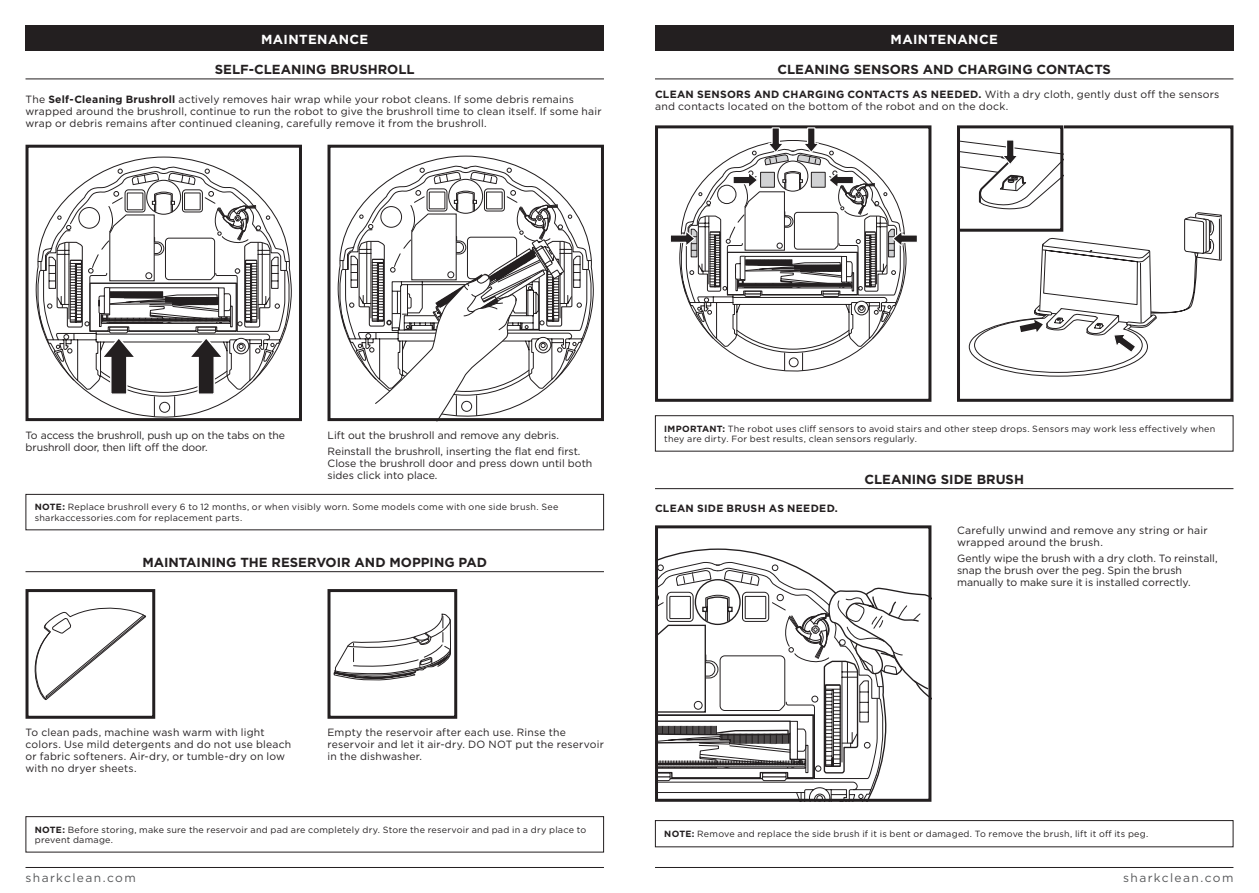
<style>
.page{position:relative;width:1259px;height:893px;background:#fff}
.page>*{position:absolute;margin:0;border:0;box-sizing:border-box;transform-origin:0 0}
.t1{font:700 13.2px "Gotham";color:#231f20}
.t2{font:700 13.2px "Gotham";letter-spacing:.03em;color:#fff}
.t3{font:12px "Gotham";letter-spacing:.115em;color:#57585a}
.t4{font:10.5px/12px "Gotham";letter-spacing:.015em;color:#231f20}
.t5{font:10.5px/12px "Gotham";letter-spacing:-.01em;color:#231f20}
.t6{font:700 10.5px "Gotham";letter-spacing:.025em;color:#231f20}
.t7{font:9px/10.5px "Gotham";letter-spacing:.025em;color:#231f20}
.s1{font-weight:700}
</style>
<div class="page">
<hr style="left:655px;top:867px;width:578px;height:1px;background:#231f20">
<hr style="left:26px;top:867px;width:578px;height:1px;background:#231f20">
<hr style="left:26px;top:79px;width:578px;height:1px;background:#231f20">
<hr style="left:26px;top:571px;width:578px;height:1px;background:#231f20">
<div style="left:26px;top:26px;width:578px;height:25px;background:#231f20"></div>
<svg style="left:338px;top:156px;width:256px;height:160px"></svg>
<svg style="left:339px;top:165px;width:252px;height:252px"></svg>
<div style="left:327px;top:145px;width:277px;height:276px;border:3px solid #231f20"></div>
<svg style="left:36px;top:157px;width:256px;height:160px"></svg>
<div style="left:26px;top:145px;width:276px;height:276px;border:3px solid #231f20"></div>
<svg style="left:38px;top:166px;width:251px;height:251px"></svg>
<div style="left:26px;top:494px;width:578px;height:36px;border:1px solid #231f20"></div>
<div style="left:26px;top:816px;width:578px;height:36px;border:1px solid #231f20"></div>
<svg style="left:35px;top:608px;width:111px;height:92px"></svg>
<div style="left:26px;top:589px;width:129px;height:130px;border:3px solid #231f20"></div>
<svg style="left:334px;top:614px;width:117px;height:66px"></svg>
<div style="left:327px;top:589px;width:130px;height:130px;border:3px solid #231f20"></div>
<hr style="left:655px;top:79px;width:578px;height:1px;background:#231f20">
<hr style="left:655px;top:488px;width:578px;height:1px;background:#231f20">
<div style="left:655px;top:26px;width:578px;height:25px;background:#231f20"></div>
<svg style="left:659px;top:548px;width:125px;height:13px"></svg>
<svg style="left:659px;top:561px;width:268px;height:237px"></svg>
<div style="left:655px;top:525px;width:276px;height:277px;border:3px solid #231f20"></div>
<div style="left:655px;top:820px;width:578px;height:27px;border:1px solid #231f20"></div>
<div style="left:655px;top:415px;width:578px;height:36px;border:1px solid #231f20"></div>
<div style="left:655px;top:125px;width:276px;height:277px;border:3px solid #231f20"></div>
<svg style="left:669px;top:126px;width:250px;height:245px"></svg>
<div style="left:957px;top:125px;width:276px;height:277px;border:3px solid #231f20"></div>
<svg style="left:957px;top:125px;width:264px;height:251px"></svg>
<p class="t2" style="left:261px;top:30px;width:109px">MAINTENANCE</p>
<p class="t2" style="left:890px;top:30px;width:109px">MAINTENANCE</p>
<p class="t1" style="left:215px;top:61px;width:201px">SELF-CLEANING BRUSHROLL</p>
<p class="t1" style="left:777px;top:61px;width:335px">CLEANING SENSORS AND CHARGING CONTACTS</p>
<p class="t4" style="left:26px;top:93px;width:577px">The <span class="s1">Self-Cleaning Brushroll</span> actively removes hair wrap while your robot cleans. If some debris remains wrapped around the brushroll, continue to run the robot to give the brushroll time to clean itself. If some hair wrap or debris remains after continued cleaning, carefully remove it from the brushroll.</p>
<p class="t4" style="left:655px;top:88px;width:566px"><span class="s1">CLEAN SENSORS AND CHARGING CONTACTS AS NEEDED.</span> With a dry cloth, gently dust off the sensors and contacts located on the bottom of the robot and on the dock.</p>
<p class="t5" style="left:26px;top:429px;width:261px">To access the brushroll, push up on the tabs on the brushroll door, then lift off the door.</p>
<p class="t4" style="left:328px;top:426px;width:254px;line-height:16.2px">Lift out the brushroll and remove any debris.<br>Reinstall the brushroll, inserting the flat end first.</p>
<p class="t4" style="left:328px;top:457px;width:266px">Close the brushroll door and press down until both sides click into place.</p>
<p class="t7" style="left:35px;top:502px;width:525px"><span class="s1">NOTE:</span> Replace brushroll every 6 to 12 months, or when visibly worn. Some models come with one side brush. See sharkaccessories.com for replacement parts.</p>
<p class="t1" style="left:142px;top:554px;width:346px">MAINTAINING THE RESERVOIR AND MOPPING PAD</p>
<p class="t7" style="left:664px;top:423px;width:552px"><span class="s1">IMPORTANT:</span> The robot uses cliff sensors to avoid stairs and other steep drops. Sensors may work less effectively when they are dirty. For best results, clean sensors regularly.</p>
<p class="t6" style="left:655px;top:501px;width:184px">CLEAN SIDE BRUSH AS NEEDED.</p>
<p class="t1" style="left:864px;top:471px;width:161px">CLEANING SIDE BRUSH</p>
<p class="t4" style="left:957px;top:524px;width:252px">Carefully unwind and remove any string or hair wrapped around the brush.</p>
<p class="t4" style="left:957px;top:552px;width:262px">Gently wipe the brush with a dry cloth. To reinstall, snap the brush over the peg. Spin the brush manually to make sure it is installed correctly.</p>
<p class="t4" style="left:26px;top:726px;width:267px">To clean pads, machine wash warm with light colors. Use mild detergents and do not use bleach or fabric softeners. Air-dry, or tumble-dry on low with no dryer sheets.</p>
<p class="t4" style="left:327px;top:726px;width:278px">Empty the reservoir after each use. Rinse the reservoir and let it air-dry. DO NOT put the reservoir in the dishwasher.</p>
<p class="t7" style="left:35px;top:824px;width:553px"><span class="s1">NOTE:</span> Before storing, make sure the reservoir and pad are completely dry. Store the reservoir and pad in a dry place to prevent damage.</p>
<p class="t7" style="left:664px;top:829px;width:485px"><span class="s1">NOTE:</span> Remove and replace the side brush if it is bent or damaged. To remove the brush, lift it off its peg.</p>
<p class="t3" style="left:26px;top:870px;width:112px">sharkclean.com</p>
<p class="t3" style="left:1123px;top:870px;width:112px">sharkclean.com</p>
</div>
